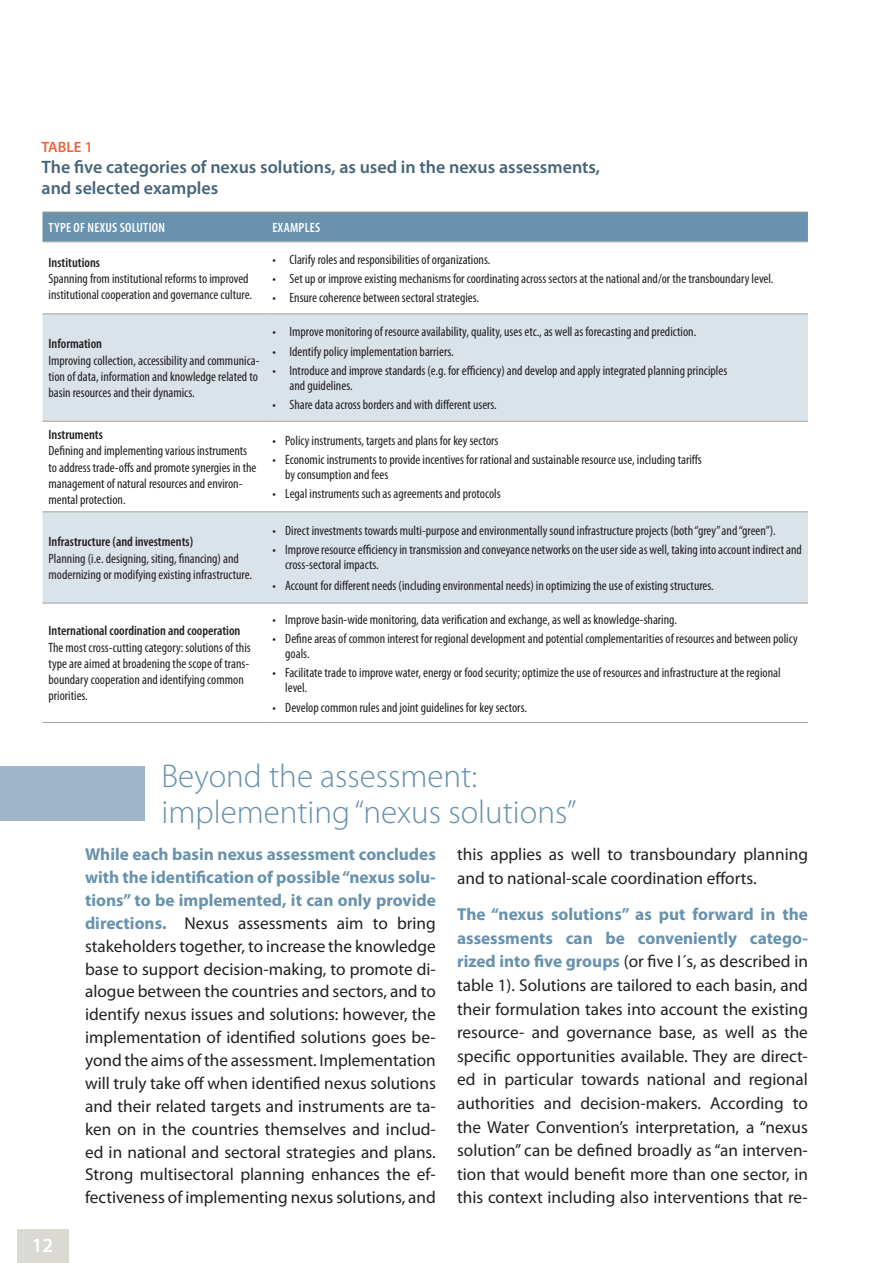
<style>
.page{position:relative;width:893px;height:1263px;background:#fff}
.page>*{position:absolute;margin:0;border:0;box-sizing:border-box;transform-origin:0 0}
.title_1{font:300 33px/36px "Myriad Pro";color:#6892ad}
.t1{font:600 20.25px "Myriad Pro";color:#fff}
.Figure2{font:600 18px/21px "Myriad Pro";color:#466579}
.BodyText{font:17.25px/22.8px "Myriad Pro";color:#231f20;text-align:justify}
.Figure2-2{font:600 15px "Myriad Pro";color:#ea643c}
.BodyText-2{font:condensed 13.5px/15px "Myriad Pro";color:#231f20}
.TopSmallHeader{font:condensed 13.5px/16.2px "Myriad Pro";color:#231f20}
.boxText{font:condensed 13.5px/15px "Myriad Pro";color:#231f20}
.TopSmallHeader-2{font:600 condensed 13.5px "Myriad Pro";color:#231f20}
.Boxtitle1{font:600 condensed 13.5px "Myriad Pro";letter-spacing:.02em;color:#fff}
.s1{font-weight:700;color:#6892ad}
</style>
<div class="page">
<div style="left:17px;top:1229px;width:51px;height:34px;background:#dbd9d4"></div>
<div style="left:43px;top:213px;width:765px;height:28px;background:#6892ad"></div>
<svg style="left:43px;top:242px;width:765px;height:72px"></svg>
<svg style="left:43px;top:315px;width:765px;height:288px;fill:#dae2ea"></svg>
<hr style="left:43px;top:212px;width:223px;height:1px;background:#a4a197">
<hr style="left:266px;top:212px;width:542px;height:1px;background:#a4a197">
<hr style="left:43px;top:241px;width:223px;height:1px;background:#a4a197">
<hr style="left:266px;top:241px;width:542px;height:1px;background:#a4a197">
<hr style="left:43px;top:314px;width:223px;height:1px;background:#a4a197">
<hr style="left:266px;top:314px;width:542px;height:1px;background:#a4a197">
<hr style="left:43px;top:421px;width:223px;height:1px;background:#a4a197">
<hr style="left:266px;top:421px;width:542px;height:1px;background:#a4a197">
<hr style="left:43px;top:512px;width:223px;height:1px;background:#a4a197">
<hr style="left:266px;top:512px;width:542px;height:1px;background:#a4a197">
<hr style="left:43px;top:603px;width:223px;height:1px;background:#a4a197">
<hr style="left:266px;top:603px;width:542px;height:1px;background:#a4a197">
<hr style="left:43px;top:722px;width:223px;height:1px;background:#a4a197">
<hr style="left:266px;top:722px;width:542px;height:1px;background:#a4a197">
<div style="left:0;top:766px;width:145px;height:55px;background:#9fb5c8"></div>
<p class="Figure2-2" style="left:42px;top:137px;width:53px">TABLE 1</p>
<p class="Figure2" style="left:42px;top:156px;width:559px">The five categories of nexus solutions, as used in the nexus assessments, and selected examples</p>
<p class="Boxtitle1" style="left:49px;top:220px;width:118px">TYPE OF NEXUS SOLUTION</p>
<p class="Boxtitle1" style="left:273px;top:220px;width:49px">EXAMPLES</p>
<p class="TopSmallHeader-2" style="left:49px;top:255px;width:53px">Institutions</p>
<p class="TopSmallHeader" style="left:49px;top:270px;width:205px">Spanning from institutional reforms to improved institutional cooperation and governance culture.</p>
<p class="BodyText-2" style="left:272px;top:251px;width:219px">• Clarify roles and responsibilities of organizations.</p>
<p class="BodyText-2" style="left:272px;top:271px;width:502px">• Set up or improve existing mechanisms for coordinating across sectors at the national and/or the transboundary level.</p>
<p class="BodyText-2" style="left:272px;top:290px;width:208px">• Ensure coherence between sectoral strategies.</p>
<p class="TopSmallHeader-2" style="left:49px;top:336px;width:55px">Information</p>
<p class="TopSmallHeader" style="left:49px;top:352px;width:212px;text-align:justify">Improving collection, accessibility and communica&shy;tion of data, information and knowledge related to basin resources and their dynamics.</p>
<p class="TopSmallHeader-2" style="left:49px;top:427px;width:56px">Instruments</p>
<p class="TopSmallHeader" style="left:49px;top:443px;width:210px">Defining and implementing various instruments to address trade-offs and promote synergies in the management of natural resources and environ&shy;mental protection.</p>
<p class="TopSmallHeader-2" style="left:49px;top:534px;width:146px">Infrastructure (and investments)</p>
<p class="TopSmallHeader" style="left:49px;top:550px;width:205px">Planning (i.e. designing, siting, financing) and modernizing or modifying existing infrastructure.</p>
<p class="TopSmallHeader-2" style="left:49px;top:624px;width:193px">International coordination and cooperation</p>
<p class="TopSmallHeader" style="left:49px;top:639px;width:204px">The most cross-cutting category: solutions of this type are aimed at broadening the scope of trans&shy;boundary cooperation and identifying common priorities.</p>
<p class="BodyText-2" style="left:272px;top:324px;width:425px">• Improve monitoring of resource availability, quality, uses etc., as well as forecasting and prediction.</p>
<p class="BodyText-2" style="left:272px;top:343px;width:183px">• Identify policy implementation barriers.</p>
<p class="BodyText-2" style="left:289px;top:363px;width:439px;text-indent:-17px">• Introduce and improve standards (e.g. for efficiency) and develop and apply integrated planning principles and guidelines.</p>
<p class="BodyText-2" style="left:272px;top:397px;width:226px">• Share data across borders and with different users.</p>
<p class="boxText" style="left:272px;top:433px;width:228px">• Policy instruments, targets and plans for key sectors</p>
<p class="boxText" style="left:285px;top:452px;width:418px;text-indent:-13px">• Economic instruments to provide incentives for rational and sustainable resource use, including tariffs by consumption and fees</p>
<p class="boxText" style="left:272px;top:486px;width:230px">• Legal instruments such as agreements and protocols</p>
<p class="BodyText-2" style="left:272px;top:523px;width:505px">• Direct investments towards multi-purpose and environmentally sound infrastructure projects (both “grey” and “green”).</p>
<p class="BodyText-2" style="left:285px;top:542px;width:518px;text-indent:-13px">• Improve resource efficiency in transmission and conveyance networks on the user side as well, taking into account indirect and cross-sectoral impacts.</p>
<p class="BodyText-2" style="left:272px;top:578px;width:443px">• Account for different needs (including environmental needs) in optimizing the use of existing structures.</p>
<p class="BodyText-2" style="left:272px;top:612px;width:406px">• Improve basin-wide monitoring, data verification and exchange, as well as knowledge-sharing.</p>
<p class="BodyText-2" style="left:285px;top:631px;width:514px;text-indent:-13px">• Define areas of common interest for regional development and potential complementarities of resources and between policy goals.</p>
<p class="BodyText-2" style="left:285px;top:665px;width:497px;text-indent:-13px">• Facilitate trade to improve water, energy or food security; optimize the use of resources and infrastructure at the regional level.</p>
<p class="BodyText-2" style="left:272px;top:700px;width:256px">• Develop common rules and joint guidelines for key sectors.</p>
<p class="t1" style="left:32px;top:1233px;width:23px">12</p>
<p class="title_1" style="left:162px;top:758px;width:416px">Beyond the assessment: implementing “nexus solutions”</p>
<p class="BodyText" style="left:85px;top:843px;width:352px"><span class="s1">While each basin nexus assessment concludes with the identification of possible “nexus solu&shy;tions” to be implemented, it can only provide directions.</span> Nexus assessments aim to bring stakeholders together, to increase the knowledge base to support decision-making, to promote di&shy;alogue between the countries and sectors, and to identify nexus issues and solutions: however, the implementation of identified solutions goes be&shy;yond the aims of the assessment. Implementation will truly take off when identified nexus solutions and their related targets and instruments are ta&shy;ken on in the countries themselves and includ&shy;ed in national and sectoral strategies and plans.<br>Strong multisectoral planning enhances the ef&shy;fectiveness of implementing nexus solutions, and</p>
<p class="BodyText" style="left:457px;top:842px;width:352px;line-height:23.5px">this applies as well to transboundary planning and to national-scale coordination efforts.</p>
<p class="BodyText" style="left:457px;top:902px;width:352px;line-height:23.5px"><span class="s1">The “nexus solutions” as put forward in the assessments can be conveniently catego&shy;rized into five groups</span> (or five I´s, as described in table 1). Solutions are tailored to each basin, and their formulation takes into account the existing resource- and governance base, as well as the specific opportunities available. They are direct&shy;ed in particular towards national and regional authorities and decision-makers. According to the Water Convention’s interpretation, a “nexus solution” can be defined broadly as “an interven&shy;tion that would benefit more than one sector, in this context including also interventions that re-</p>
</div>
